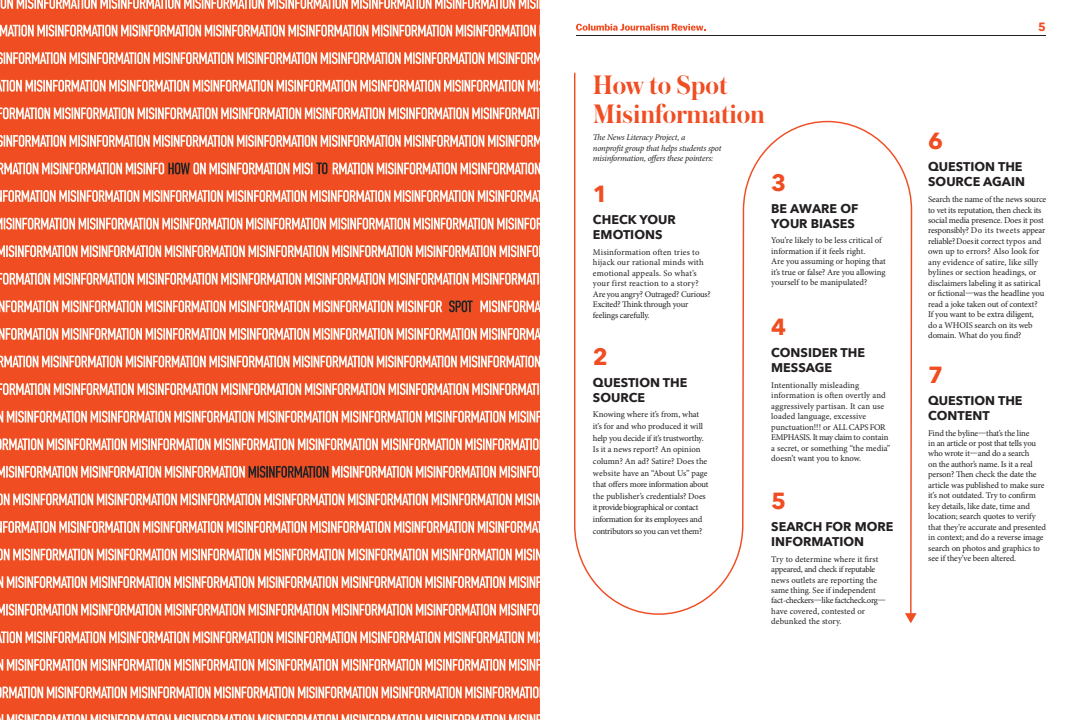
<style>
.page{position:relative;width:1080px;height:720px;background:#fff}
.page>*{position:absolute;margin:0;border:0;box-sizing:border-box;transform-origin:0 0}
.t1{font:600 28.1px "Austin Cyr";letter-spacing:-.005em;color:#f04d22}
.t2{font:700 23.3px "Avenir Next";color:#f04d22}
.t3{font:700 12.6px/15.1px "Avenir Next";color:#231f20}
.t4{font:700 12px "Avenir Next";color:#f04d22}
.t5{font:8.7px/10.5px "Minion Pro";letter-spacing:-.01em;color:#231f20}
.t6{font:8.7px/10.5px "Minion Pro";letter-spacing:.01em;color:#231f20}
.t7{font:italic 8.7px/10.5px "Minion Pro";letter-spacing:-.025em;color:#231f20}
.s1{font-weight:500}
</style>
<div class="page">
<svg style="left:906px;top:613px;width:11px;height:10px"></svg>
<svg style="left:574px;top:72px;width:339px;height:544px"></svg>
<hr style="left:576px;top:35px;width:470px;height:1px;background:#231f20">
<svg style="left:576px;top:24px;width:130px;height:7px"></svg>
<img style="left:0;top:0;width:540px;height:720px">
<p class="t1" style="left:593px;top:65px;width:136px">How to Spot</p>
<p class="t1" style="left:593px;top:94px;width:174px">Misinformation</p>
<p class="t7" style="left:593px;top:132px;width:130px">The News Literacy Project, a<br>nonprofit group that helps students spot misinformation, offers these pointers:</p>
<p class="t2" style="left:593px;top:174px;width:17px">1</p>
<p class="t3" style="left:593px;top:212px;width:84px">CHECK YOUR<br>EMOTIONS</p>
<p class="t6" style="left:593px;top:247px;width:119px">Misinformation often tries to hijack our rational minds with emotional appeals. So what’s your first reaction to a story?<br>Are you angry? Outraged? Curious?<br>Excited? Think through your feelings carefully.</p>
<p class="t2" style="left:593px;top:336px;width:17px">2</p>
<p class="t3" style="left:593px;top:375px;width:96px">QUESTION THE<br>SOURCE</p>
<p class="t5" style="left:593px;top:409px;width:117px;line-height:11.6px">Knowing where it’s from, what it’s for and who produced it will help you decide if it’s trustworthy.<br>Is it a news report? An opinion column? An ad? Satire? Does the website have an “About Us” page that offers more information about the publisher’s credentials? Does it provide biographical or contact information for its employees and contributors so you can vet them?</p>
<p class="t2" style="left:771px;top:162px;width:17px">3</p>
<p class="t3" style="left:771px;top:200px;width:89px">BE AWARE OF<br>YOUR BIASES</p>
<p class="t5" style="left:771px;top:235px;width:116px">You’re likely to be less critical of information if it feels right.<br>Are you assuming or hoping that it’s true or false? Are you allowing yourself to be manipulated?</p>
<p class="t2" style="left:771px;top:307px;width:17px">4</p>
<p class="t3" style="left:771px;top:345px;width:95px">CONSIDER THE<br>MESSAGE</p>
<p class="t5" style="left:771px;top:380px;width:121px">Intentionally misleading information is often overtly and aggressively partisan. It can use loaded language, excessive punctuation!!! or ALL CAPS FOR<br>EMPHASIS. It may claim to contain a secret, or something “the media” doesn’t want you to know.</p>
<p class="t2" style="left:771px;top:481px;width:17px">5</p>
<p class="t3" style="left:771px;top:519px;width:124px">SEARCH FOR MORE<br>INFORMATION</p>
<h3 class="t4" style="left:1038px;top:16px;width:9px">5</h3>
<p class="t2" style="left:928px;top:121px;width:17px">6</p>
<p class="t3" style="left:928px;top:159px;width:98px">QUESTION THE<br>SOURCE AGAIN</p>
<p class="t5" style="left:928px;top:194px;width:120px">Search the name of the news source to vet its reputation, then check its social media presence. Does it post responsibly? Do its tweets appear reliable? Does it correct typos and own up to errors? Also look for any evidence of satire, like silly bylines or section headings, or disclaimers labeling it as satirical or fictional<span class="s1">—</span>was the headline you read a joke taken out of context?<br>If you want to be extra diligent,<br>do a WHOIS search on its web domain. What do you find?</p>
<p class="t2" style="left:928px;top:354px;width:17px">7</p>
<p class="t3" style="left:928px;top:393px;width:96px">QUESTION THE<br>CONTENT</p>
<p class="t5" style="left:928px;top:428px;width:120px">Find the byline<span class="s1">—</span>that’s the line<br>in an article or post that tells you who wrote it<span class="s1">—</span>and do a search<br>on the author’s name. Is it a real person? Then check the date the article was published to make sure it’s not outdated. Try to confirm key details, like date, time and location; search quotes to verify that they’re accurate and presented in context; and do a reverse image search on photos and graphics to</p>
<p class="t6" style="left:771px;top:554px;width:109px">Try to determine where it first</p>
<p class="t5" style="left:928px;top:553px;width:90px">see if they’ve been altered.</p>
<p class="t5" style="left:771px;top:564px;width:116px">appeared, and check if reputable news outlets are reporting the same thing. See if independent fact-checkers<span class="s1">—</span>like factcheck.org<span class="s1">— </span>have covered, contested or debunked the story.</p>
</div>
